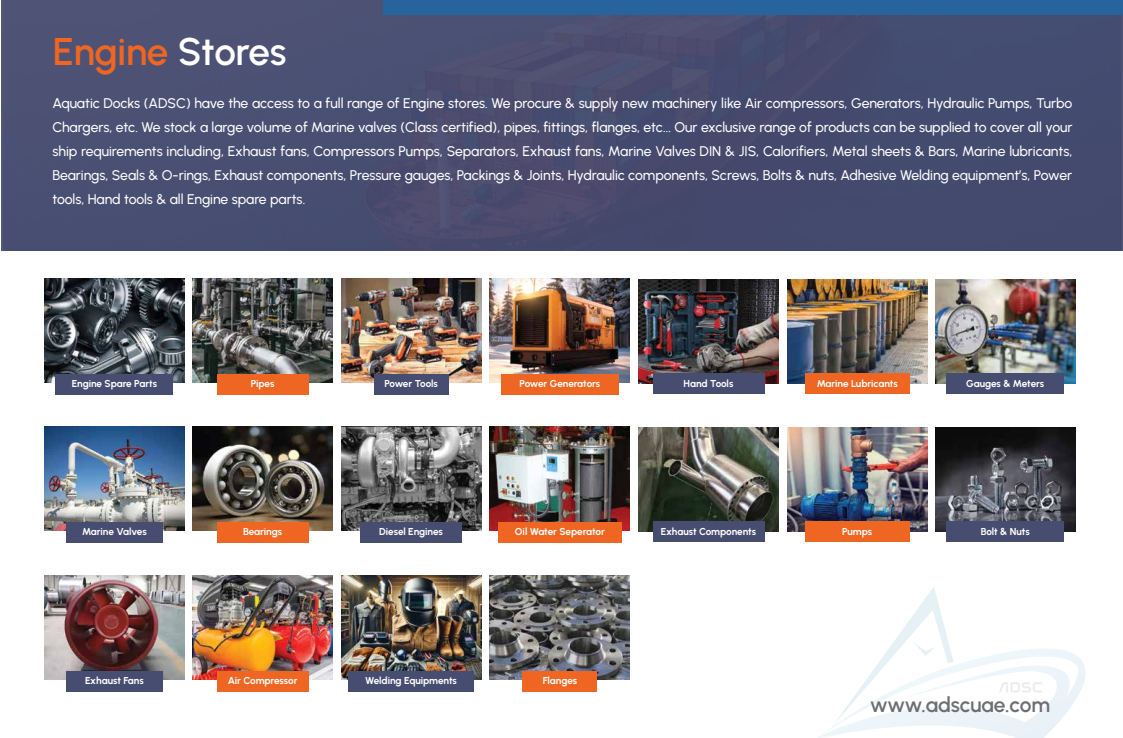
<style>
.page{position:relative;width:1123px;height:738px;background:#fff}
.page>*{position:absolute;margin:0;border:0;box-sizing:border-box;transform-origin:0 0}
.t1{font:600 38.5px "Urbanist";letter-spacing:-.01em;color:#ef6622}
.t2{font:600 21px "Urbanist";letter-spacing:-.01em;color:#6d6e71}
.t3{font:500 14px/24px "Urbanist";letter-spacing:-.005em;color:#fff;text-align:justify}
.t4{font:700 10px "Urbanist";letter-spacing:-.01em;color:#fff}
.s1{color:#fff}
</style>
<div class="page">
<img style="left:341px;top:575px;width:140px;height:104px">
<img style="left:193px;top:575px;width:140px;height:104px">
<img style="left:44px;top:575px;width:140px;height:104px">
<img style="left:935px;top:427px;width:140px;height:104px">
<img style="left:787px;top:427px;width:140px;height:104px">
<img style="left:638px;top:427px;width:140px;height:104px">
<img style="left:490px;top:426px;width:140px;height:104px">
<img style="left:341px;top:426px;width:140px;height:104px">
<img style="left:193px;top:426px;width:140px;height:104px">
<img style="left:44px;top:426px;width:140px;height:104px">
<img style="left:490px;top:575px;width:140px;height:104px">
<img style="left:935px;top:279px;width:140px;height:104px">
<img style="left:787px;top:279px;width:140px;height:104px">
<img style="left:638px;top:279px;width:140px;height:104px">
<img style="left:490px;top:278px;width:140px;height:104px">
<img style="left:341px;top:278px;width:140px;height:104px">
<img style="left:193px;top:278px;width:140px;height:104px">
<img style="left:44px;top:278px;width:140px;height:104px">
<div style="left:1px;top:0;width:1122px;height:250px;background:#474c71"></div>
<div style="left:652px;top:373px;width:112px;height:20px;background:#474c71"></div>
<div style="left:805px;top:373px;width:104px;height:20px;background:#ef6622"></div>
<div style="left:946px;top:373px;width:118px;height:20px;background:#474c71"></div>
<div style="left:56px;top:374px;width:117px;height:20px;background:#474c71"></div>
<div style="left:217px;top:374px;width:92px;height:20px;background:#ef6622"></div>
<div style="left:374px;top:374px;width:74px;height:20px;background:#474c71"></div>
<div style="left:501px;top:374px;width:117px;height:20px;background:#ef6622"></div>
<div style="left:652px;top:521px;width:112px;height:20px;background:#474c71"></div>
<div style="left:805px;top:521px;width:104px;height:20px;background:#ef6622"></div>
<div style="left:946px;top:521px;width:118px;height:20px;background:#474c71"></div>
<div style="left:66px;top:522px;width:97px;height:20px;background:#474c71"></div>
<div style="left:217px;top:522px;width:92px;height:20px;background:#ef6622"></div>
<div style="left:360px;top:522px;width:102px;height:20px;background:#474c71"></div>
<div style="left:498px;top:522px;width:124px;height:20px;background:#ef6622"></div>
<div style="left:66px;top:670px;width:97px;height:20px;background:#474c71"></div>
<div style="left:217px;top:670px;width:92px;height:20px;background:#ef6622"></div>
<div style="left:348px;top:670px;width:126px;height:20px;background:#474c71"></div>
<div style="left:523px;top:670px;width:74px;height:20px;background:#ef6622"></div>
<div style="left:383px;top:0;width:740px;height:14px;background:#27649e"></div>
<svg style="left:819px;top:587px;width:266px;height:150px"></svg>
<h1 class="t1" style="left:53px;top:26px;width:235px">Engine <span class="s1">Stores</span></h1>
<p class="t3" style="left:52px;top:90px;width:1021px">Aquatic Docks (ADSC) have the access to a full range of Engine stores. We procure &amp; supply new machinery like Air compressors, Generators, Hydraulic Pumps, Turbo Chargers, etc. We stock a large volume of Marine valves (Class certified), pipes, fittings, flanges, etc... Our exclusive range of products can be supplied to cover all your ship requirements including, Exhaust fans, Compressors Pumps, Separators, Exhaust fans, Marine Valves DIN &amp; JIS, Calorifiers, Metal sheets &amp; Bars, Marine lubricants, Bearings, Seals &amp; O-rings, Exhaust components, Pressure gauges, Packings &amp; Joints, Hydraulic components, Screws, Bolts &amp; nuts, Adhesive Welding equipment’s, Power tools, Hand tools &amp; all Engine spare parts.</p>
<p class="t4" style="left:72px;top:377px;width:87px">Engine Spare Parts</p>
<p class="t4" style="left:251px;top:377px;width:25px">Pipes</p>
<p class="t4" style="left:384px;top:377px;width:55px">Power Tools</p>
<p class="t4" style="left:519px;top:377px;width:82px">Power Generators</p>
<p class="t4" style="left:683px;top:376px;width:51px">Hand Tools</p>
<p class="t4" style="left:816px;top:376px;width:83px">Marine Lubricants</p>
<p class="t4" style="left:966px;top:376px;width:79px">Gauges &amp; Meters</p>
<p class="t4" style="left:82px;top:524px;width:66px">Marine Valves</p>
<p class="t4" style="left:243px;top:524px;width:41px">Bearings</p>
<p class="t4" style="left:379px;top:524px;width:65px">Diesel Engines</p>
<p class="t4" style="left:515px;top:524px;width:91px">Oil Water Seperator</p>
<p class="t4" style="left:661px;top:523px;width:97px">Exhaust Components</p>
<p class="t4" style="left:842px;top:523px;width:31px">Pumps</p>
<p class="t4" style="left:980px;top:523px;width:50px">Bolt &amp; Nuts</p>
<p class="t4" style="left:85px;top:673px;width:60px">Exhaust Fans</p>
<p class="t4" style="left:228px;top:673px;width:71px">Air Compressor</p>
<p class="t4" style="left:365px;top:673px;width:93px">Welding Equipments</p>
<p class="t4" style="left:542px;top:673px;width:36px">Flanges</p>
<h2 class="t2" style="left:870px;top:690px;width:182px">www.adscuae.com</h2>
</div>
